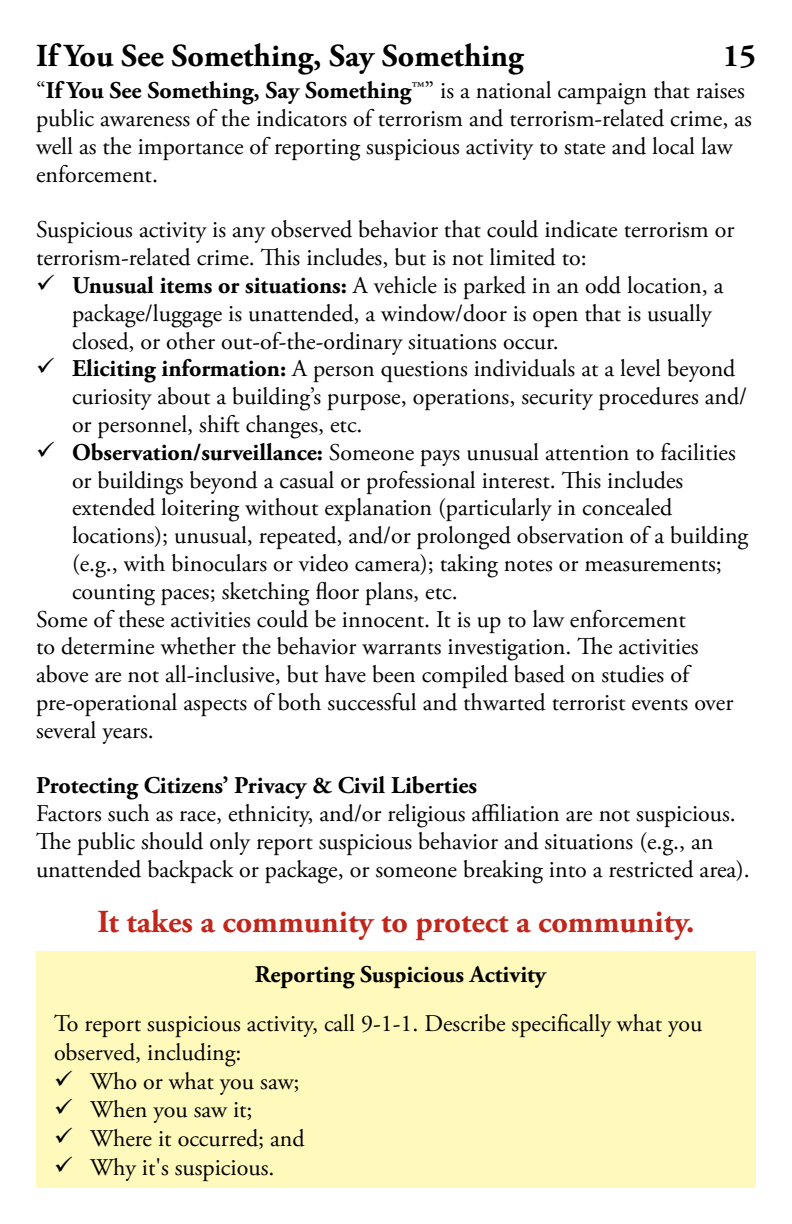
<style>
.page{position:relative;width:792px;height:1224px;background:#fff}
.page>*{position:absolute;margin:0;border:0;box-sizing:border-box;transform-origin:0 0}
.t1{font:700 32px "Adobe Garamond Pro";color:#c1261b}
.t2{font:700 32px "Adobe Garamond Pro";color:#000}
.t3{font:24px/27.8px "Adobe Garamond Pro";color:#000}
.t4{font:700 24px "Adobe Garamond Pro";color:#000}
.s1{font-weight:700}
</style>
<div class="page">
<div style="left:36px;top:952px;width:720px;height:236px;background:#fff9bc"></div>
<h1 class="t2" style="left:36px;top:37px;width:489px">If You See Something, Say Something</h1>
<h1 class="t2" style="left:723px;top:37px;width:35px">15</h1>
<p class="t3" style="left:36px;top:78px;width:717px">“<span class="s1">If You See Something, Say Something</span>™” is a national campaign that raises public awareness of the indicators of terrorism and terrorism-related crime, as well as the importance of reporting suspicious activity to state and local law enforcement.</p>
<p class="t3" style="left:36px;top:217px;width:700px">Suspicious activity is any observed behavior that could indicate terrorism or terrorism-related crime. This includes, but is not limited to:</p>
<p class="t3" style="left:72px;top:272px;width:653px"><span class="s1">Unusual items or situations:</span> A vehicle is parked in an odd location, a</p>
<p class="t3" style="left:72px;top:300px;width:641px">package/luggage is unattended, a window/door is open that is usually</p>
<p class="t3" style="left:72px;top:328px;width:488px">closed, or other out-of-the-ordinary situations occur.</p>
<p class="t3" style="left:72px;top:356px;width:665px"><span class="s1">Eliciting information:</span> A person questions individuals at a level beyond</p>
<p class="t3" style="left:72px;top:384px;width:677px">curiosity about a building’s purpose, operations, security procedures and/</p>
<p class="t3" style="left:72px;top:411px;width:292px">or personnel, shift changes, etc.</p>
<p class="t3" style="left:72px;top:439px;width:665px"><span class="s1">Observation/surveillance:</span> Someone pays unusual attention to facilities</p>
<p class="t3" style="left:72px;top:467px;width:613px">or buildings beyond a casual or professional interest. This includes</p>
<p class="t3" style="left:72px;top:495px;width:602px">extended loitering without explanation (particularly in concealed</p>
<p class="t3" style="left:72px;top:523px;width:678px">locations); unusual, repeated, and/or prolonged observation of a building</p>
<p class="t3" style="left:72px;top:550px;width:651px">(e.g., with binoculars or video camera); taking notes or measurements;</p>
<p class="t3" style="left:72px;top:578px;width:387px">counting paces; sketching floor plans, etc.</p>
<p class="t3" style="left:36px;top:606px;width:651px">Some of these activities could be innocent. It is up to law enforcement</p>
<p class="t3" style="left:36px;top:634px;width:664px">to determine whether the behavior warrants investigation. The activities</p>
<p class="t3" style="left:36px;top:661px;width:655px">above are not all-inclusive, but have been compiled based on studies of</p>
<p class="t3" style="left:36px;top:689px;width:699px">pre-operational aspects of both successful and thwarted terrorist events over</p>
<p class="t3" style="left:36px;top:717px;width:119px">several years.</p>
<p class="t4" style="left:36px;top:772px;width:443px">Protecting Citizens’ Privacy &amp; Civil Liberties</p>
<p class="t3" style="left:36px;top:800px;width:715px">Factors such as race, ethnicity, and/or religious affiliation are not suspicious.<br>The public should only report suspicious behavior and situations (e.g., an unattended backpack or package, or someone breaking into a restricted area).</p>
<h1 class="t1" style="left:97px;top:904px;width:599px">It takes a community to protect a community.</h1>
<p class="t4" style="left:255px;top:961px;width:293px">Reporting Suspicious Activity</p>
<p class="t3" style="left:54px;top:1010px;width:650px">To report suspicious activity, call 9-1-1. Describe specifically what you</p>
<p class="t3" style="left:54px;top:1039px;width:189px">observed, including:</p>
<p class="t3" style="left:90px;top:1068px;width:211px">Who or what you saw;</p>
<p class="t3" style="left:90px;top:1097px;width:164px">When you saw it;</p>
<p class="t3" style="left:90px;top:1126px;width:216px">Where it occurred; and</p>
<p class="t3" style="left:90px;top:1154px;width:186px">Why it's suspicious.</p>
</div>
